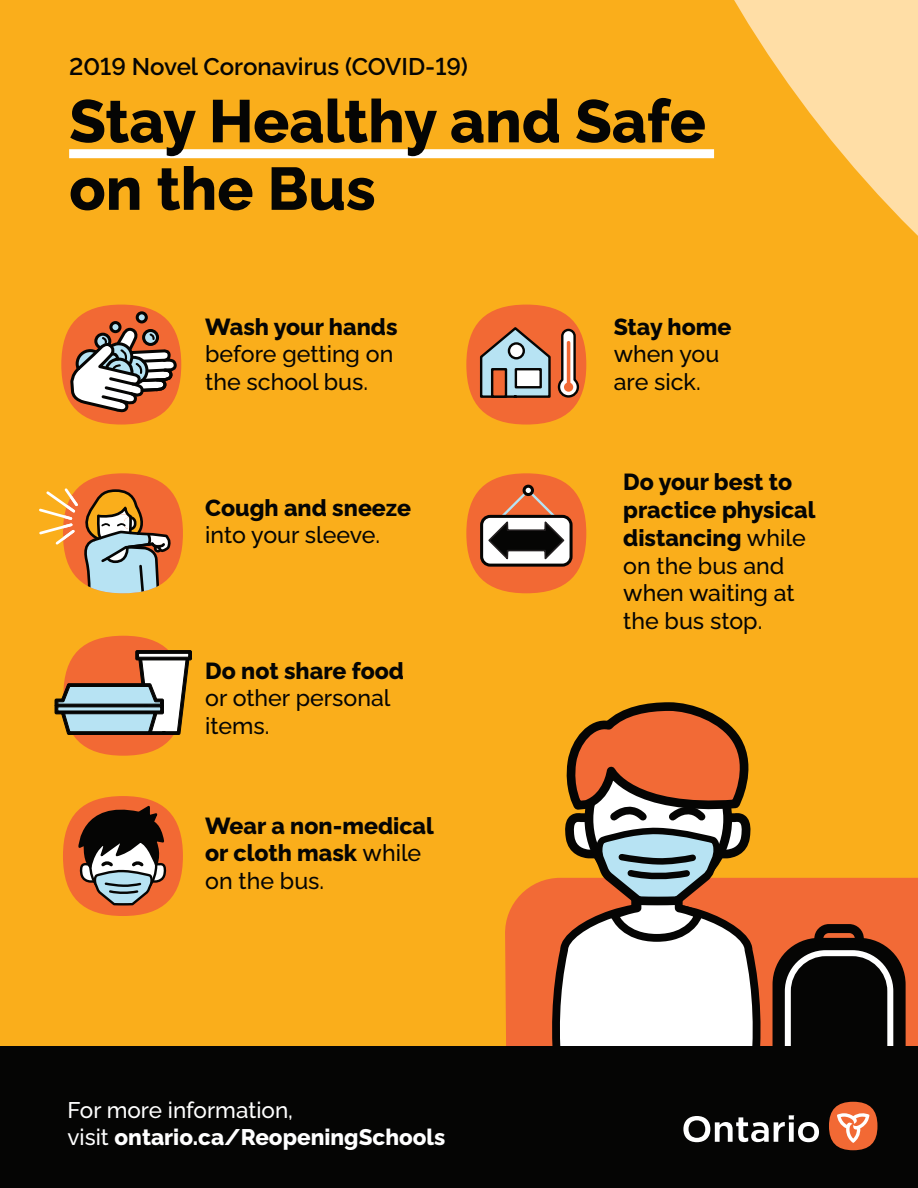
<style>
.page{position:relative;width:918px;height:1188px;background:#faae1b}
.page>*{position:absolute;margin:0;border:0;box-sizing:border-box;transform-origin:0 0}
.t1{font:800 60px/67.5px "Raleway";color:#050504}
.t2{font:600 24px "Raleway";color:#050504}
.t3{font:500 23.1px/27.8px "Raleway";color:#050504}
.t4{font:800 23.1px/27.8px "Raleway";color:#050504}
.t5{font:800 22.5px/27px "Raleway";color:#fff}
.s1{font-weight:500}
.s2{font-weight:800}
</style>
<div class="page">
<div style="left:504px;top:878px;width:414px;height:169px;background:#f26a36"></div>
<svg style="left:773px;top:924px;width:133px;height:123px;background:#3e2a22"></svg>
<svg style="left:554px;top:702px;width:212px;height:345px;background:#c89d7d"></svg>
<div style="left:0;top:1047px;width:918px;height:141px;background:#050504"></div>
<div style="left:829px;top:1102px;width:48px;height:48px;background:#f26934;border-radius:50%"></div>
<svg style="left:837px;top:1113px;width:32px;height:30px"></svg>
<svg style="left:683px;top:1115px;width:136px;height:27px"></svg>
<div style="left:466px;top:305px;width:120px;height:120px;background:#f26934;border-radius:50%"></div>
<svg style="left:479px;top:326px;width:101px;height:73px"></svg>
<div style="left:491px;top:368px;width:16px;height:30px;background:#f26934;border:2px solid #050504"></div>
<div style="left:515px;top:368px;width:27px;height:20px;background:#fff;border:2px solid #050504"></div>
<svg style="left:509px;top:343px;width:15px;height:15px"></svg>
<div style="left:508px;top:342px;width:17px;height:17px;border:2px solid #050504;border-radius:50%"></div>
<div style="left:61px;top:305px;width:120px;height:120px;background:#f26934;border-radius:50%"></div>
<div style="left:137px;top:313px;width:9px;height:9px;background:#b7e3f3;border-radius:50%"></div>
<div style="left:136px;top:311px;width:12px;height:12px;border:3px solid #050504;border-radius:50%"></div>
<div style="left:111px;top:323px;width:9px;height:9px;background:#b7e3f3;border-radius:50%"></div>
<div style="left:109px;top:321px;width:13px;height:12px;border:3px solid #050504;border-radius:50%"></div>
<svg style="left:69px;top:328px;width:108px;height:89px"></svg>
<div style="left:63px;top:636px;width:120px;height:120px;background:#f26934;border-radius:50%"></div>
<svg style="left:54px;top:650px;width:138px;height:85px"></svg>
<div style="left:63px;top:473px;width:120px;height:120px;background:#f26934;border-radius:50%"></div>
<div style="left:63px;top:796px;width:120px;height:120px;background:#f26934;border-radius:50%"></div>
<svg style="left:77px;top:801px;width:89px;height:106px"></svg>
<div style="left:466px;top:473px;width:120px;height:120px;background:#f26934;border-radius:50%"></div>
<div style="left:482px;top:516px;width:89px;height:49px;background:#fff;border-radius:9px"></div>
<div style="left:480px;top:515px;width:93px;height:52px;border:3px solid #050504;border-radius:9px"></div>
<div style="left:523px;top:485px;width:11px;height:11px;border:3px solid #050504;border-radius:50%"></div>
<svg style="left:487px;top:487px;width:79px;height:73px"></svg>
<svg style="left:615px;top:0;width:303px;height:236px"></svg>
<div style="left:69px;top:149px;width:645px;height:9px;background:#fff"></div>
<svg style="left:39px;top:486px;width:136px;height:107px"></svg>
<p class="t2" style="left:69px;top:48px;width:400px">2019 Novel Coronavirus (COVID-19)</p>
<h1 class="t1" style="left:69px;top:82px;width:638px">Stay Healthy and Safe on the Bus</h1>
<p class="t4" style="left:205px;top:311px;width:194px">Wash your hands</p>
<p class="t3" style="left:205px;top:338px;width:190px">before getting on the school bus.</p>
<p class="t4" style="left:205px;top:491px;width:207px">Cough and sneeze</p>
<p class="t3" style="left:205px;top:519px;width:177px">into your sleeve.</p>
<p class="t4" style="left:205px;top:654px;width:200px">Do not share food</p>
<p class="t3" style="left:205px;top:682px;width:187px">or other personal items.</p>
<p class="t4" style="left:205px;top:809px;width:230px">Wear a non-medical or cloth mask <span class="s1">while on the bus.</span></p>
<p class="t5" style="left:67px;top:1094px;width:379px"><span class="s1">For more information,<br>visit</span> ontario.ca/ReopeningSchools</p>
<p class="t4" style="left:614px;top:311px;width:119px">Stay home</p>
<p class="t3" style="left:614px;top:338px;width:107px">when you are sick.</p>
<p class="t3" style="left:623px;top:466px;width:194px"><span class="s2">Do your best to practice physical distancing</span> while on the bus and when waiting at the bus stop.</p>
</div>
